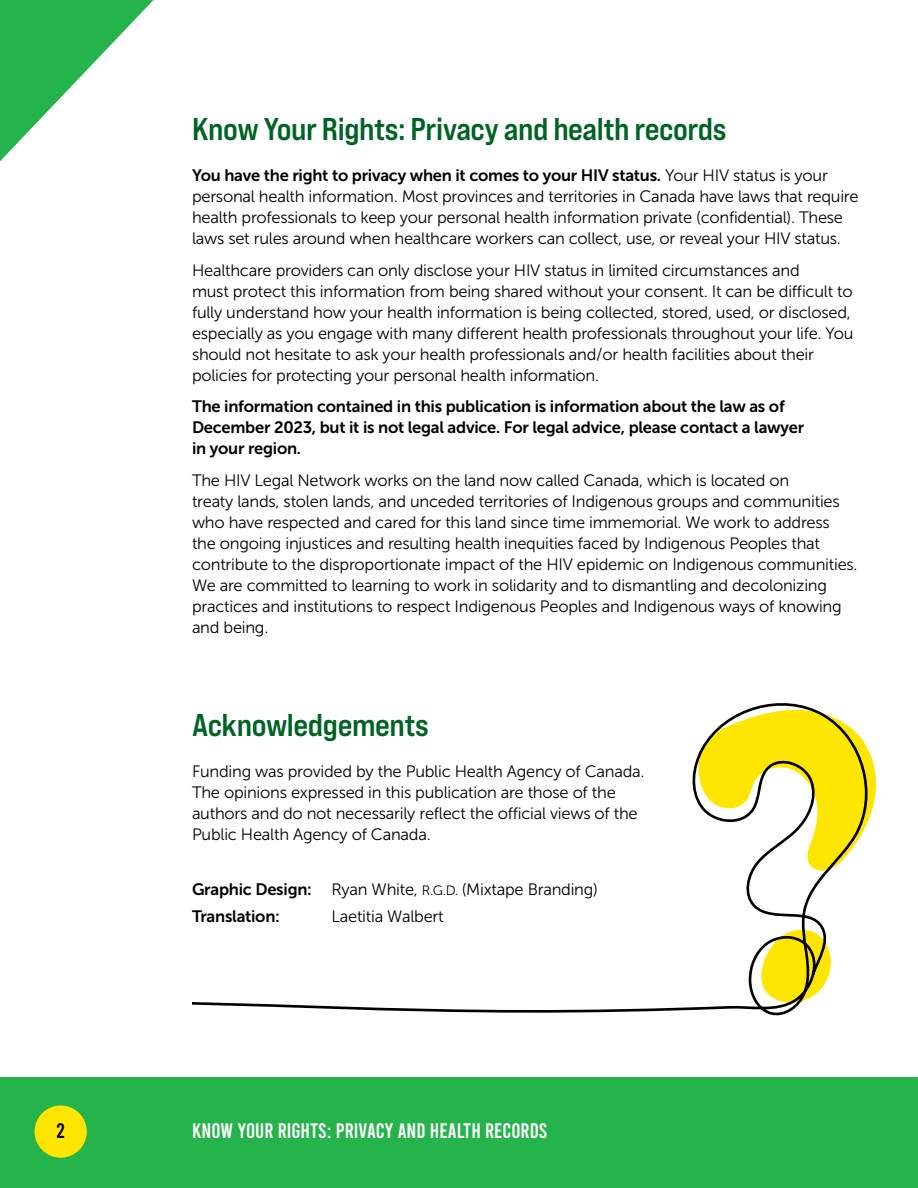
<style>
.page{position:relative;width:918px;height:1188px;background:#fff}
.page>*{position:absolute;margin:0;border:0;box-sizing:border-box;transform-origin:0 0}
.Intro_Headers{font:31.5px "Bebas Neue Pro Exp Bd";letter-spacing:-.015em;color:#006324}
.t1{font:21px "Bebas";color:#fff}
.t2{font:21px "Bebas";color:#000}
.Body{font:16.5px/21px "Museo Sans 300";letter-spacing:-.015em;color:#000}
.Body-2{font:16.5px/21px "Museo Sans 700";letter-spacing:-.015em;color:#000}
.s1{font-family:"Museo Sans 700"}
.s2{font-size:13.5px}
</style>
<div class="page">
<div style="left:0;top:1078px;width:918px;height:110px;background:#25b34b"></div>
<svg style="left:0;top:0;width:153px;height:161px"></svg>
<div style="left:35px;top:1105px;width:52px;height:53px;background:#ffe600;border-radius:50%"></div>
<svg style="left:192px;top:703px;width:684px;height:312px"></svg>
<p class="Intro_Headers" style="left:192px;top:109px;width:536px">Know Your Rights: Privacy and health records</p>
<p class="Body" style="left:192px;top:165px;width:668px"><span class="s1">You have the right to privacy when it comes to your HIV status.</span> Your HIV status is your personal health information. Most provinces and territories in Canada have laws that require health professionals to keep your personal health information private (confidential). These laws set rules around when healthcare workers can collect, use, or reveal your HIV status.</p>
<p class="Body" style="left:192px;top:259px;width:663px">Healthcare providers can only disclose your HIV status in limited circumstances and<br>must protect this information from being shared without your consent. It can be difficult to fully understand how your health information is being collected, stored, used, or disclosed, especially as you engage with many different health professionals throughout your life. You should not hesitate to ask your health professionals and/or health facilities about their policies for protecting your personal health information.</p>
<p class="Body-2" style="left:192px;top:396px;width:614px">The information contained in this publication is information about the law as of<br>December 2023, but it is not legal advice. For legal advice, please contact a lawyer in your region.</p>
<p class="Body" style="left:192px;top:470px;width:667px">The HIV Legal Network works on the land now called Canada, which is located on<br>treaty lands, stolen lands, and unceded territories of Indigenous groups and communities who have respected and cared for this land since time immemorial. We work to address the ongoing injustices and resulting health inequities faced by Indigenous Peoples that contribute to the disproportionate impact of the HIV epidemic on Indigenous communities.<br>We are committed to learning to work in solidarity and to dismantling and decolonizing practices and institutions to respect Indigenous Peoples and Indigenous ways of knowing and being.</p>
<p class="Intro_Headers" style="left:192px;top:706px;width:238px">Acknowledgements</p>
<p class="Body" style="left:192px;top:761px;width:454px">Funding was provided by the Public Health Agency of Canada.<br>The opinions expressed in this publication are those of the authors and do not necessarily reflect the official views of the Public Health Agency of Canada.</p>
<p class="Body" style="left:192px;top:879px;width:407px"><span class="s1">Graphic Design:</span> Ryan White, <span class="s2">R.G.D.</span> (Mixtape Branding)</p>
<p class="Body-2" style="left:192px;top:905px;width:90px">Translation:</p>
<p class="Body" style="left:332px;top:906px;width:114px">Laetitia Walbert</p>
<p class="t2" style="left:56px;top:1120px;width:10px">2</p>
<p class="t1" style="left:192px;top:1120px;width:357px">KNOW YOUR RIGHTS: PRIVACY AND HEALTH RECORDS</p>
</div>
